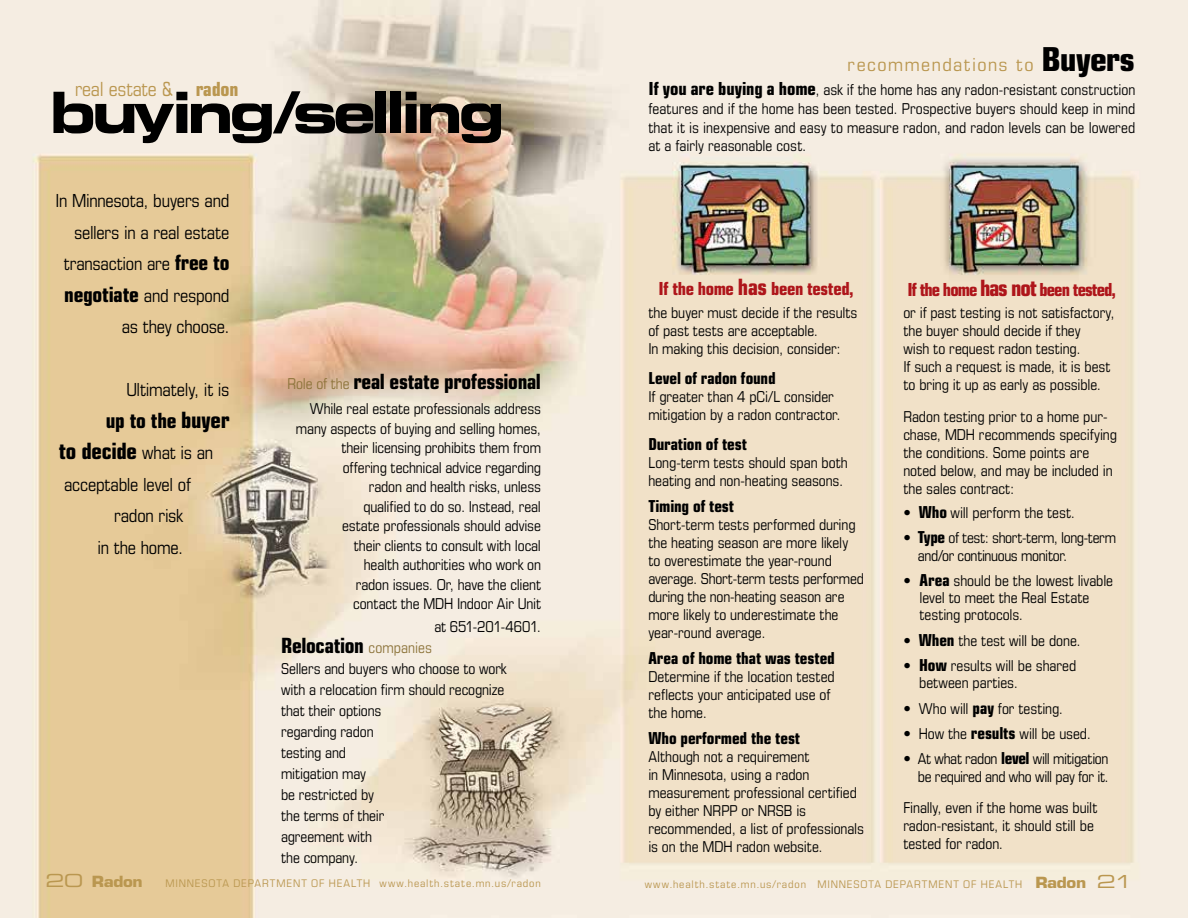
<style>
.page{position:relative;width:1188px;height:918px;background:#fff}
.page>*{position:absolute;margin:0;border:0;box-sizing:border-box;transform-origin:0 0}
.t1{font:57px "Eurostile LT Std Bold Ex 2";letter-spacing:-.08em;color:#000}
.t2{font:700 condensed 22.5px "Eurostile LT Std";letter-spacing:-.015em;color:#000}
.t3{font:700 condensed 21px "Eurostile LT Std";letter-spacing:-.015em;color:#000}
.t4{font:condensed 19.5px "Eurostile LT Std";letter-spacing:-.01em;color:#ba9750}
.t5{font:condensed 18px/31.5px "Eurostile LT Std";letter-spacing:-.01em;color:#000;text-align:center}
.t6{font:700 condensed 18px "Eurostile LT Std";letter-spacing:-.05em;color:#ae151a}
.t7{font:condensed 18px "Eurostile LT Std";letter-spacing:.075em;color:#ba9750;scale:1.1 1}
.t8{font:700 condensed 18px "Eurostile LT Std";letter-spacing:-.03em;color:#ae151a}
.t9{font:700 condensed 16.5px "Eurostile LT Std";letter-spacing:-.005em;color:#000}
.t10{font:condensed 15px/18px "Eurostile LT Std";letter-spacing:-.005em;color:#000}
.t11{font:700 15px "Eurostile LT Std";letter-spacing:-.02em;color:#ba9750;scale:1.1 1}
.t12{font:condensed 10.5px "Eurostile LT Std";letter-spacing:.07em;color:#ba9750;scale:1.1 1}
.s1{font-weight:700}
.s2{font-weight:700;font-size:21px}
.s3{font-size:22.5px}
.s4{font-weight:400;font-size:18px}
.s5{font-weight:400;font-size:15px;color:#8d743b}
.s6{font-weight:700;font-size:33px;color:#000}
.s7{font-weight:700;font-size:18px}
.s8{font-weight:700;font-size:16.5px}
.s9{font-family:"Eurostile LT Std Ex 2";font-weight:400;font-size:18px}
.s10{font-weight:700;font-stretch:normal;font-size:15px}
.s11{font-family:"Eurostile LT Std Ex 2";font-stretch:normal;font-size:18px}
</style>
<div class="page">
<img style="left:0;top:0;width:1188px;height:918px">
<p class="t4" style="left:75px;top:77px;width:165px">real estate &amp; <span class="s1">radon</span></p>
<p class="t1" style="left:50px;top:72px;width:457px">buying/selling</p>
<p class="t5" style="left:56px;top:185px;width:175px">In Minnesota, buyers and</p>
<p class="t5" style="left:64px;top:216px;width:167px">sellers in a real estate transaction are <span class="s2">free to negotiate</span> and respond</p>
<p class="t5" style="left:122px;top:311px;width:109px">as they choose.</p>
<p class="t5" style="left:126px;top:374px;width:105px">Ultimately, it is</p>
<p class="t3" style="left:106px;top:408px;width:125px">up to the <span class="s3">buyer</span></p>
<p class="t2" style="left:59px;top:438px;width:156px">to decide <span class="s4">what is an</span></p>
<p class="t5" style="left:64px;top:468px;width:128px">acceptable level of</p>
<p class="t5" style="left:114px;top:500px;width:70px">radon risk</p>
<p class="t5" style="left:98px;top:531px;width:87px">in the home.</p>
<p class="t3" style="left:288px;top:369px;width:255px"><span class="s5">Role of the</span> real estate professional</p>
<p class="t10" style="left:296px;top:399px;width:247px;line-height:19.5px;text-align:right">While real estate professionals address many aspects of buying and selling homes, their licensing prohibits them from offering technical advice regarding<br>radon and health risks, unless<br>qualified to do so. Instead, real<br>estate professionals should advise<br>their clients to consult with local<br>health authorities who work on<br>radon issues. Or, have the client<br>contact the MDH Indoor Air Unit</p>
<p class="t10" style="left:434px;top:617px;width:108px">at 651-201-4601.</p>
<p class="t3" style="left:281px;top:633px;width:152px">Relocation <span class="s5">companies</span></p>
<p class="t10" style="left:281px;top:658px;width:227px;line-height:21px">Sellers and buyers who choose to work with a relocation firm should recognize that their options<br>regarding radon<br>testing and<br>mitigation may<br>be restricted by<br>the terms of their<br>agreement with<br>the company.</p>
<p class="t7" style="left:848px;top:54px;width:263px">recommendations to <span class="s6">Buyers</span></p>
<p class="t10" style="left:648px;top:80px;width:488px;line-height:18.8px;text-align:justify"><span class="s7">If you are buying a home</span>, ask if the home has any radon-resistant construction features and if the home has been tested. Prospective buyers should keep in mind that it is inexpensive and easy to measure radon, and radon levels can be lowered</p>
<p class="t10" style="left:648px;top:137px;width:159px">at a fairly reasonable cost.</p>
<p class="t8" style="left:659px;top:278px;width:197px">If the home <span class="s3">has</span> been tested,</p>
<p class="t10" style="left:648px;top:303px;width:211px">the buyer must decide if the results of past tests are acceptable.<br>In making this decision, consider:</p>
<p class="t9" style="left:648px;top:368px;width:129px">Level of radon found</p>
<p class="t10" style="left:648px;top:387px;width:194px">If greater than 4 pCi/L consider mitigation by a radon contractor.</p>
<p class="t9" style="left:648px;top:434px;width:100px">Duration of test</p>
<p class="t10" style="left:648px;top:453px;width:201px">Long-term tests should span both heating and non-heating seasons.</p>
<p class="t9" style="left:648px;top:496px;width:87px">Timing of test</p>
<p class="t10" style="left:648px;top:515px;width:217px">Short-term tests performed during the heating season are more likely to overestimate the year-round average. Short-term tests performed during the non-heating season are more likely to underestimate the year-round average.</p>
<p class="t9" style="left:648px;top:648px;width:188px">Area of home that was tested</p>
<p class="t10" style="left:648px;top:667px;width:188px">Determine if the location tested reflects your anticipated use of the home.</p>
<p class="t9" style="left:648px;top:728px;width:153px">Who performed the test</p>
<p class="t10" style="left:648px;top:748px;width:217px">Although not a requirement<br>in Minnesota, using a radon measurement professional certified by either NRPP or NRSB is recommended, a list of professionals is on the MDH radon website.</p>
<p class="t6" style="left:908px;top:279px;width:210px">If the home <span class="s3">has not</span> been tested,</p>
<p class="t10" style="left:903px;top:304px;width:213px">or if past testing is not satisfactory, the buyer should decide if they<br>wish to request radon testing.<br>If such a request is made, it is best to bring it up as early as possible.</p>
<p class="t10" style="left:903px;top:407px;width:215px">Radon testing prior to a home pur&shy;chase, MDH recommends specifying the conditions. Some points are noted below, and may be included in the sales contract:</p>
<p class="t10" style="left:903px;top:503px;width:173px">• <span class="s8">Who</span> will perform the test.</p>
<p class="t10" style="left:918px;top:529px;width:200px;line-height:17.2px;text-indent:-14px">• <span class="s8">Type</span> of test: short-term, long-term and/or continuous monitor.</p>
<p class="t10" style="left:919px;top:572px;width:195px;line-height:17.2px;text-indent:-16px">• <span class="s8">Area</span> should be the lowest livable level to meet the Real Estate testing protocols.</p>
<p class="t10" style="left:903px;top:631px;width:179px">• <span class="s8">When</span> the test will be done.</p>
<p class="t10" style="left:919px;top:657px;width:159px;line-height:17.2px;text-indent:-16px">• <span class="s8">How</span> results will be shared between parties.</p>
<p class="t10" style="left:903px;top:699px;width:161px">• Who will <span class="s8">pay</span> for testing.</p>
<p class="t10" style="left:903px;top:724px;width:189px">• How the <span class="s8">results</span> will be used.</p>
<p class="t10" style="left:903px;top:750px;width:207px;text-align:right">• At what radon <span class="s8">level</span> will mitigation be required and who will pay for it.</p>
<p class="t10" style="left:903px;top:798px;width:195px">Finally, even if the home was built radon-resistant, it should still be tested for radon.</p>
<p class="t11" style="left:46px;top:872px;width:90px"><span class="s9">20</span> Radon</p>
<p class="t12" style="left:166px;top:877px;width:343px">MINNESOTA DEPARTMENT OF HEALTH www.health.state.mn.us/radon</p>
<p class="t12" style="left:645px;top:878px;width:445px">www.health.state.mn.us/radon MINNESOTA DEPARTMENT OF HEALTH <span class="s10">Radon</span> <span class="s11">21</span></p>
</div>
